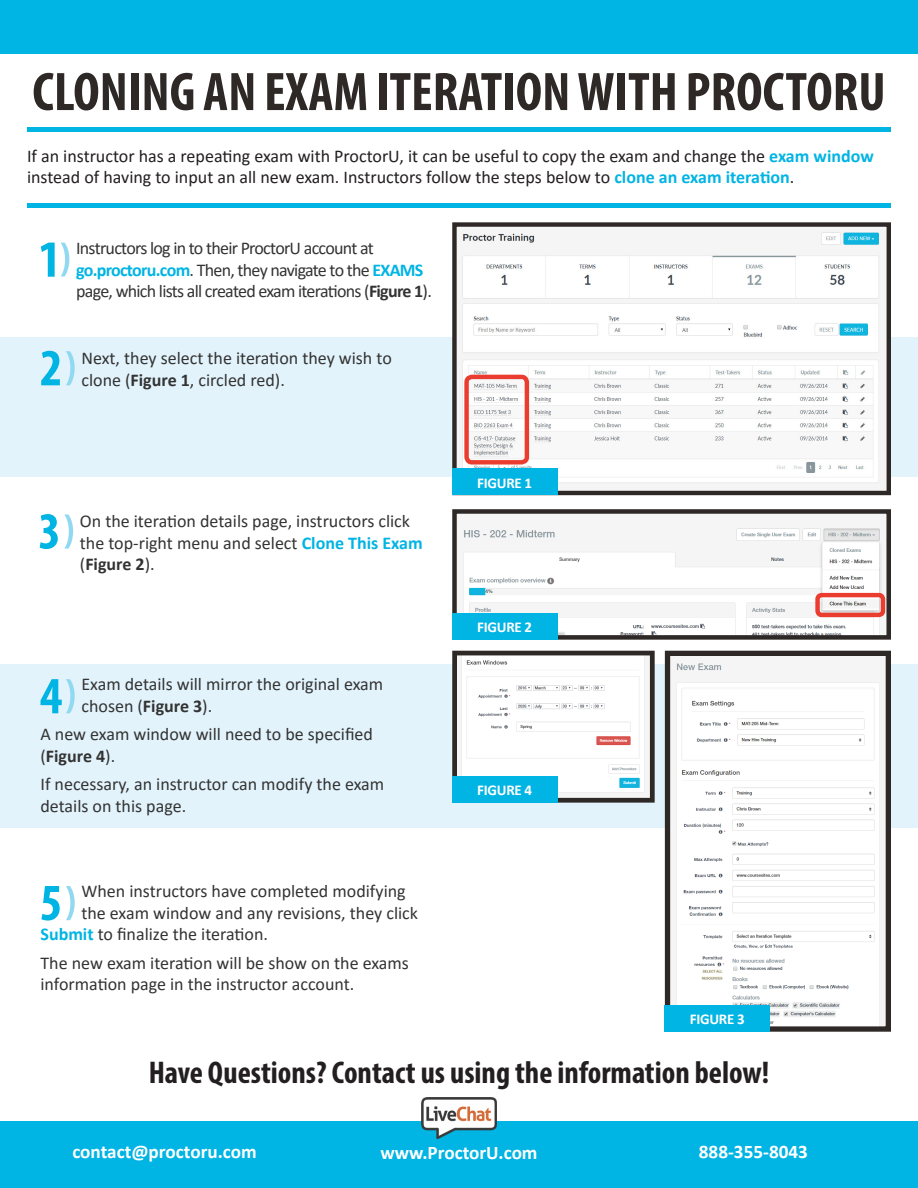
<style>
.page{position:relative;width:918px;height:1188px;background:#fff}
.page>*{position:absolute;margin:0;border:0;box-sizing:border-box;transform-origin:0 0}
.t1{font:700 condensed 54.75px "Myriad Pro";color:#2e2926}
.t2{font:700 condensed 52.5px "Myriad Pro";color:#00b4e3}
.t3{font:700 condensed 31.5px "Myriad Pro";color:#231f20}
.t4{font:700 19.2px "Calibri";color:#fff}
.t5{font:18px/21.6px "Calibri";color:#333}
.t6{font:18px/21.6px "Calibri";color:#231f20}
.t7{font:18px/21.6px "Calibri";letter-spacing:-.04em;color:#333}
.t8{font:700 15px "Calibri";letter-spacing:-.02em;color:#fff}
.s1{font-weight:700;color:#00b4e3}
.s2{font-weight:700}
</style>
<div class="page">
<div style="left:0;top:337px;width:918px;height:139px;background:#e2f3fb"></div>
<div style="left:0;top:665px;width:918px;height:163px;background:#e2f3fb"></div>
<div style="left:0;top:0;width:918px;height:54px;background:#00b4e3"></div>
<div style="left:27px;top:127px;width:864px;height:5px;background:#00b4e3"></div>
<div style="left:27px;top:203px;width:864px;height:5px;background:#00b4e3"></div>
<svg style="left:662px;top:650px;width:232px;height:382px"></svg>
<svg style="left:450px;top:650px;width:207px;height:153px;background:#e5e5e5"></svg>
<svg style="left:61px;top:243px;width:8px;height:33px"></svg>
<svg style="left:66px;top:351px;width:9px;height:34px"></svg>
<svg style="left:64px;top:514px;width:9px;height:35px"></svg>
<svg style="left:66px;top:679px;width:9px;height:34px"></svg>
<svg style="left:66px;top:886px;width:9px;height:34px"></svg>
<svg style="left:450px;top:222px;width:443px;height:274px"></svg>
<div style="left:464px;top:375px;width:65px;height:90px;border:4px solid #ea3d2f;border-radius:5px"></div>
<svg style="left:452px;top:509px;width:439px;height:131px"></svg>
<div style="left:815px;top:593px;width:70px;height:24px;border:4px solid #ea3d2f;border-radius:4px"></div>
<div style="left:0;top:1121px;width:918px;height:67px;background:#00b4e3"></div>
<img style="left:421px;top:1097px;width:76px;height:41px">
<div style="left:452px;top:469px;width:105px;height:26px;background:#00b4e3"></div>
<div style="left:452px;top:613px;width:105px;height:27px;background:#00b4e3"></div>
<div style="left:452px;top:776px;width:105px;height:27px;background:#00b4e3"></div>
<div style="left:665px;top:1005px;width:105px;height:27px;background:#00b4e3"></div>
<p class="t1" style="left:32px;top:58px;width:855px">CLONING AN EXAM ITERATION WITH PROCTORU</p>
<p class="t6" style="left:27px;top:144px;width:848px">If an instructor has a repeating exam with ProctorU, it can be useful to copy the exam and change the <span class="s1">exam window </span>instead of having to input an all new exam. Instructors follow the steps below to <span class="s1">clone an exam iteration</span>.</p>
<p class="t2" style="left:38px;top:226px;width:24px">1</p>
<p class="t7" style="left:76px;top:237px;width:357px">Instructors log in to their ProctorU account at <span class="s1">go.proctoru.com</span>. Then, they navigate to the <span class="s1">EXAMS </span>page, which lists all created exam iterations (<span class="s2">Figure 1</span>).</p>
<p class="t2" style="left:40px;top:335px;width:24px">2</p>
<p class="t5" style="left:81px;top:347px;width:312px">Next, they select the iteration they wish to</p>
<p class="t5" style="left:81px;top:368px;width:205px">clone (<span class="s2">Figure 1</span>, circled red).</p>
<p class="t2" style="left:38px;top:498px;width:24px">3</p>
<p class="t5" style="left:80px;top:510px;width:344px">On the iteration details page, instructors click the top-right menu and select <span class="s1">Clone This Exam </span>(<span class="s2">Figure 2</span>).</p>
<p class="t5" style="left:81px;top:673px;width:303px">Exam details will mirror the original exam chosen (<span class="s2">Figure 3</span>).</p>
<p class="t5" style="left:40px;top:723px;width:334px">A new exam window will need to be specified (<span class="s2">Figure 4</span>).</p>
<p class="t5" style="left:40px;top:773px;width:345px">If necessary, an instructor can modify the exam details on this page.</p>
<p class="t2" style="left:40px;top:663px;width:24px">4</p>
<p class="t5" style="left:81px;top:880px;width:326px">When instructors have completed modifying</p>
<p class="t5" style="left:81px;top:902px;width:338px">the exam window and any revisions, they click</p>
<p class="t5" style="left:40px;top:923px;width:229px"><span class="s1">Submit</span> to finalize the iteration.</p>
<p class="t5" style="left:40px;top:952px;width:370px">The new exam iteration will be show on the exams information page in the instructor account.</p>
<p class="t2" style="left:40px;top:870px;width:24px">5</p>
<p class="t8" style="left:477px;top:472px;width:56px">FIGURE 1</p>
<p class="t8" style="left:477px;top:616px;width:56px">FIGURE 2</p>
<p class="t8" style="left:477px;top:779px;width:56px">FIGURE 4</p>
<p class="t8" style="left:690px;top:1008px;width:56px">FIGURE 3</p>
<p class="t3" style="left:149px;top:1052px;width:622px">Have Questions? Contact us using the information below!</p>
<p class="t4" style="left:72px;top:1138px;width:186px">contact@proctoru.com</p>
<p class="t4" style="left:380px;top:1139px;width:159px">www.ProctorU.com</p>
<p class="t4" style="left:699px;top:1138px;width:111px">888-355-8043</p>
</div>
